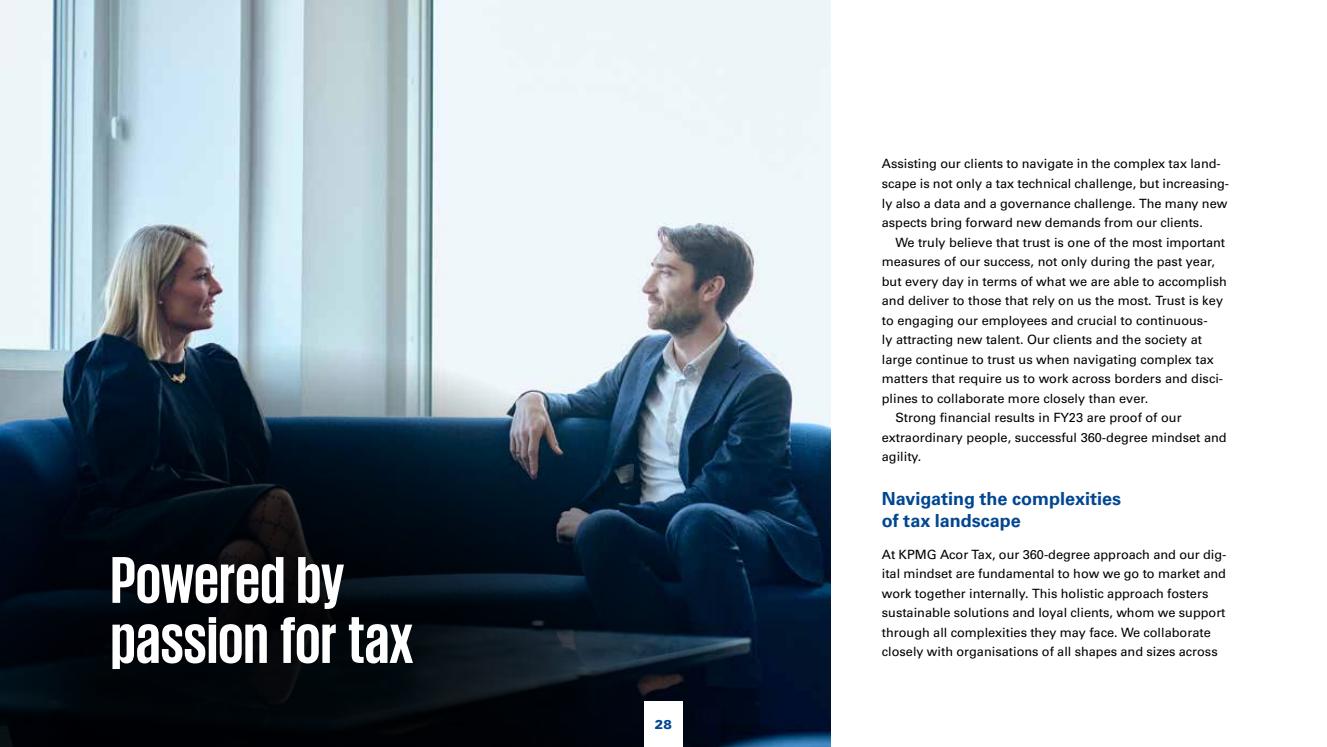
<style>
.page{position:relative;width:1327px;height:747px;background:#fff}
.page>*{position:absolute;margin:0;border:0;box-sizing:border-box;transform-origin:0 0}
.t1{font:700 67.5px/60px "KPMG";color:#fff}
.t2{font:700 18px/22.5px "Universfor KPMG";color:#004690}
.t3{font:12.75px/19.5px "Universfor KPMG";color:#000}
.t4{font:900 12.75px "Universfor KPMG";color:#004690}
</style>
<div class="page">
<img style="left:0;top:0;width:831px;height:746px">
<svg style="left:0;top:344px;width:787px;height:402px;background:#1c2a37"></svg>
<div style="left:644px;top:701px;width:38px;height:45px;background:#fff"></div>
<h1 class="t1" style="left:111px;top:548px;width:304px">Powered by passion for tax</h1>
<p class="t4" style="left:655px;top:716px;width:19px">28</p>
<p class="t3" style="left:882px;top:154px;width:349px">Assisting our clients to navigate in the complex tax land&shy;scape is not only a tax technical challenge, but increasing&shy;ly also a data and a governance challenge. The many new aspects bring forward new demands from our clients.</p>
<p class="t3" style="left:895px;top:232px;width:331px">We truly believe that trust is one of the most important</p>
<p class="t3" style="left:882px;top:252px;width:334px">measures of our success, not only during the past year,</p>
<p class="t3" style="left:882px;top:271px;width:347px">but every day in terms of what we are able to accomplish</p>
<p class="t3" style="left:882px;top:291px;width:343px">and deliver to those that rely on us the most. Trust is key</p>
<p class="t3" style="left:882px;top:310px;width:327px">to engaging our employees and crucial to continuous-</p>
<p class="t3" style="left:882px;top:330px;width:322px">ly attracting new talent. Our clients and the society at</p>
<p class="t3" style="left:882px;top:349px;width:333px">large continue to trust us when navigating complex tax</p>
<p class="t3" style="left:882px;top:369px;width:343px">matters that require us to work across borders and disci-</p>
<p class="t3" style="left:882px;top:388px;width:268px">plines to collaborate more closely than ever.</p>
<p class="t3" style="left:895px;top:407px;width:288px">Strong financial results in FY23 are proof of our</p>
<p class="t3" style="left:882px;top:427px;width:346px">extraordinary people, successful 360-degree mindset and</p>
<p class="t3" style="left:882px;top:446px;width:41px">agility.</p>
<h2 class="t2" style="left:882px;top:487px;width:241px">Navigating the complexities of tax landscape</h2>
<p class="t3" style="left:882px;top:544px;width:346px">At KPMG Acor Tax, our 360-degree approach and our dig&shy;ital mindset are fundamental to how we go to market and work together internally. This holistic approach fosters sustainable solutions and loyal clients, whom we support through all complexities they may face. We collaborate closely with organisations of all shapes and sizes across</p>
</div>
